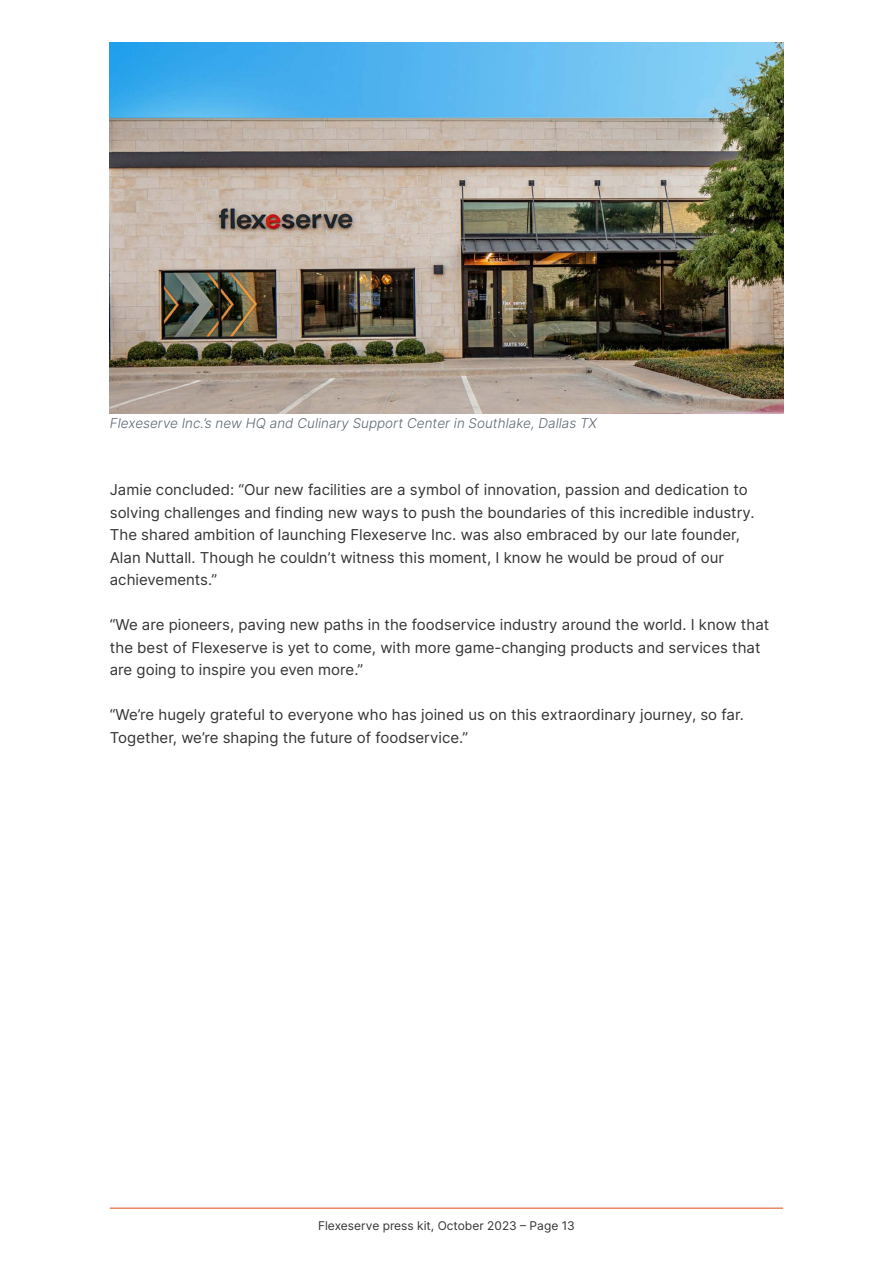
<style>
.page{position:relative;width:893px;height:1263px;background:#fff}
.page>*{position:absolute;margin:0;border:0;box-sizing:border-box;transform-origin:0 0}
.t1{font:15px/22.5px "Inter";color:#333}
.t2{font:italic 300 13.5px "Inter";color:#5b6771}
.t3{font:12px "Inter";color:#333}
</style>
<div class="page">
<hr style="left:110px;top:1208px;width:673px;height:1px;background:#d94d15">
<img style="left:110px;top:43px;width:673px;height:370px">
<p class="t2" style="left:110px;top:414px;width:489px">Flexeserve Inc.’s new HQ and Culinary Support Center in Southlake, Dallas TX</p>
<p class="t1" style="left:110px;top:478px;width:646px">Jamie concluded: “Our new facilities are a symbol of innovation, passion and dedication to solving challenges and finding new ways to push the boundaries of this incredible industry.<br>The shared ambition of launching Flexeserve Inc. was also embraced by our late founder, Alan Nuttall. Though he couldn’t witness this moment, I know he would be proud of our achievements.”</p>
<p class="t1" style="left:110px;top:613px;width:661px">“We are pioneers, paving new paths in the foodservice industry around the world. I know that the best of Flexeserve is yet to come, with more game-changing products and services that are going to inspire you even more.”</p>
<p class="t1" style="left:110px;top:703px;width:635px">“We’re hugely grateful to everyone who has joined us on this extraordinary journey, so far.<br>Together, we’re shaping the future of foodservice.”</p>
<p class="t3" style="left:318px;top:1216px;width:258px">Flexeserve press kit, October 2023 – Page 13</p>
</div>
